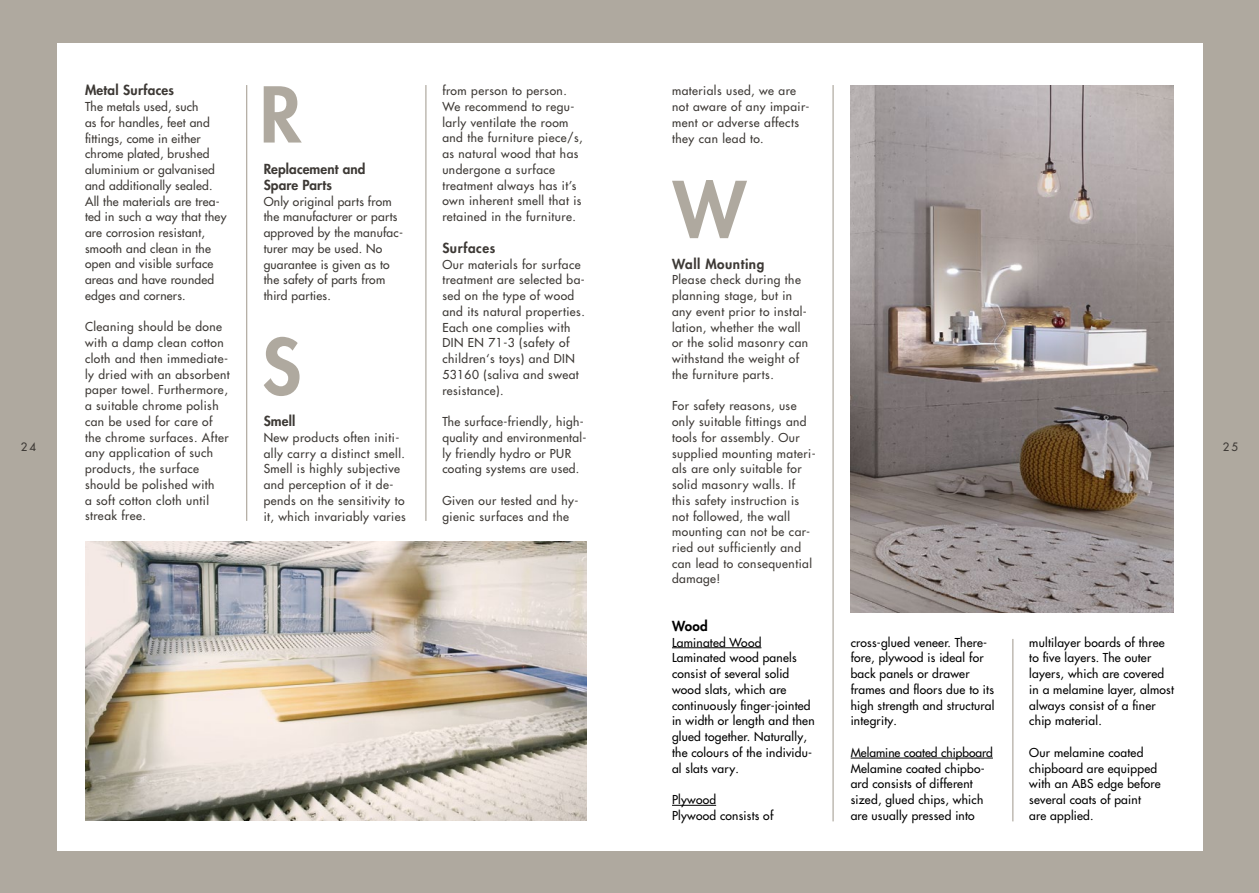
<style>
.page{position:relative;width:1259px;height:893px;background:#afa99f}
.page>*{position:absolute;margin:0;border:0;box-sizing:border-box;transform-origin:0 0}
.t1{font:800 74.7px "Futura LT Pro";color:#afa99f}
.t2{font:800 13.5px/15.8px "Futura LT Pro";letter-spacing:.02em;color:#3d3935}
.t3{font:800 13.5px "Futura LT Pro";letter-spacing:.04em;color:#3d3935}
.t4{font:800 13.5px "Futura LT Pro";color:#000}
.t5{font:500 12px/15.8px "Futura LT Pro";letter-spacing:.04em;color:#3d3935}
.t6{font:500 12px/15.8px "Futura LT Pro";letter-spacing:.02em;color:#000}
.t7{font:500 12px/15.8px "Futura LT Pro";letter-spacing:.02em;color:#3d3935}
.t8{font:500 11.25px "Futura LT Pro";color:#3d3935}
</style>
<div class="page">
<div style="left:57px;top:43px;width:1145px;height:807px;background:#fff"></div>
<hr style="left:246px;top:85px;width:1px;height:436px;background:#afa99f">
<hr style="left:425px;top:85px;width:1px;height:436px;background:#afa99f">
<hr style="left:832px;top:85px;width:1px;height:736px;background:#afa99f">
<hr style="left:1012px;top:639px;width:1px;height:182px;background:#afa99f">
<img style="left:85px;top:541px;width:502px;height:279px">
<img style="left:850px;top:85px;width:324px;height:527px">
<hr style="left:672px;top:647px;width:89px;height:1px;background:#000">
<hr style="left:672px;top:805px;width:44px;height:1px;background:#000">
<hr style="left:850px;top:758px;width:143px;height:1px;background:#000">
<p class="t2" style="left:85px;top:82px;width:91px">Metal Surfaces</p>
<p class="t7" style="left:85px;top:98px;width:143px">The metals used, such<br>as for handles, feet and fittings, come in either chrome plated, brushed aluminium or galvanised and additionally sealed.<br>All the materials are trea&shy;ted in such a way that they are corrosion resistant, smooth and clean in the open and visible surface areas and have rounded edges and corners.</p>
<p class="t5" style="left:85px;top:319px;width:146px">Cleaning should be done with a damp clean cotton cloth and then immediate&shy;ly dried with an absorbent paper towel. Furthermore, a suitable chrome polish can be used for care of the chrome surfaces. After any application of such products, the surface should be polished with<br>a soft cotton cloth until streak free.</p>
<p class="t5" style="left:442px;top:82px;width:142px">from person to person.<br>We recommend to regu&shy;larly ventilate the room and the furniture piece/s, as natural wood that has undergone a surface treatment always has it’s own inherent smell that is retained in the furniture.</p>
<p class="t3" style="left:442px;top:238px;width:54px">Surfaces</p>
<p class="t5" style="left:442px;top:256px;width:144px">Our materials for surface treatment are selected ba&shy;sed on the type of wood and its natural properties.<br>Each one complies with<br>DIN EN 71-3 (safety of children‘s toys) and DIN<br>53160 (saliva and sweat resistance).</p>
<p class="t5" style="left:442px;top:413px;width:146px">The surface-friendly, high&shy;quality and environmental&shy;ly friendly hydro or PUR coating systems are used.</p>
<p class="t5" style="left:442px;top:492px;width:137px">Given our tested and hy&shy;gienic surfaces and the</p>
<p class="t5" style="left:672px;top:82px;width:139px">materials used, we are not aware of any impair&shy;ment or adverse affects they can lead to.</p>
<h1 class="t1" style="left:260px;top:58px;width:43px">R</h1>
<p class="t2" style="left:264px;top:161px;width:103px">Replacement and<br>Spare Parts</p>
<p class="t7" style="left:264px;top:193px;width:141px">Only original parts from the manufacturer or parts approved by the manufac&shy;turer may be used. No guarantee is given as to the safety of parts from third parties.</p>
<h1 class="t1" style="left:262px;top:310px;width:41px">S</h1>
<p class="t2" style="left:264px;top:413px;width:33px">Smell</p>
<p class="t5" style="left:264px;top:429px;width:143px">New products often initi&shy;ally carry a distinct smell.<br>Smell is highly subjective and perception of it de&shy;pends on the sensitivity to it, which invariably varies</p>
<h1 class="t1" style="left:673px;top:153px;width:74px">W</h1>
<p class="t5" style="left:672px;top:271px;width:138px">Please check during the planning stage, but in any event prior to instal&shy;lation, whether the wall or the solid masonry can withstand the weight of the furniture parts.</p>
<p class="t5" style="left:672px;top:397px;width:145px">For safety reasons, use only suitable fittings and tools for assembly. Our supplied mounting materi&shy;als are only suitable for solid masonry walls. If this safety instruction is not followed, the wall mounting can not be car&shy;ried out sufficiently and can lead to consequential damage!</p>
<p class="t4" style="left:672px;top:616px;width:37px">Wood</p>
<p class="t6" style="left:672px;top:634px;width:144px">Laminated Wood<br>Laminated wood panels consist of several solid wood slats, which are continuously finger-jointed in width or length and then glued together. Naturally, the colours of the individu&shy;al slats vary.</p>
<p class="t6" style="left:672px;top:791px;width:103px">Plywood<br>Plywood consists of</p>
<p class="t3" style="left:672px;top:253px;width:94px">Wall Mounting</p>
<p class="t8" style="left:21px;top:439px;width:17px">24</p>
<p class="t8" style="left:1222px;top:439px;width:17px">25</p>
<p class="t6" style="left:1029px;top:634px;width:146px">multilayer boards of three to five layers. The outer layers, which are covered in a melamine layer, almost always consist of a finer chip material.</p>
<p class="t6" style="left:1029px;top:744px;width:133px">Our melamine coated chipboard are equipped with an ABS edge before several coats of paint are applied.</p>
<p class="t6" style="left:850px;top:634px;width:145px">cross-glued veneer. There&shy;fore, plywood is ideal for back panels or drawer frames and floors due to its high strength and structural integrity.</p>
<p class="t6" style="left:850px;top:744px;width:144px">Melamine coated chipboard<br>Melamine coated chipbo&shy;ard consists of different sized, glued chips, which are usually pressed into</p>
</div>
